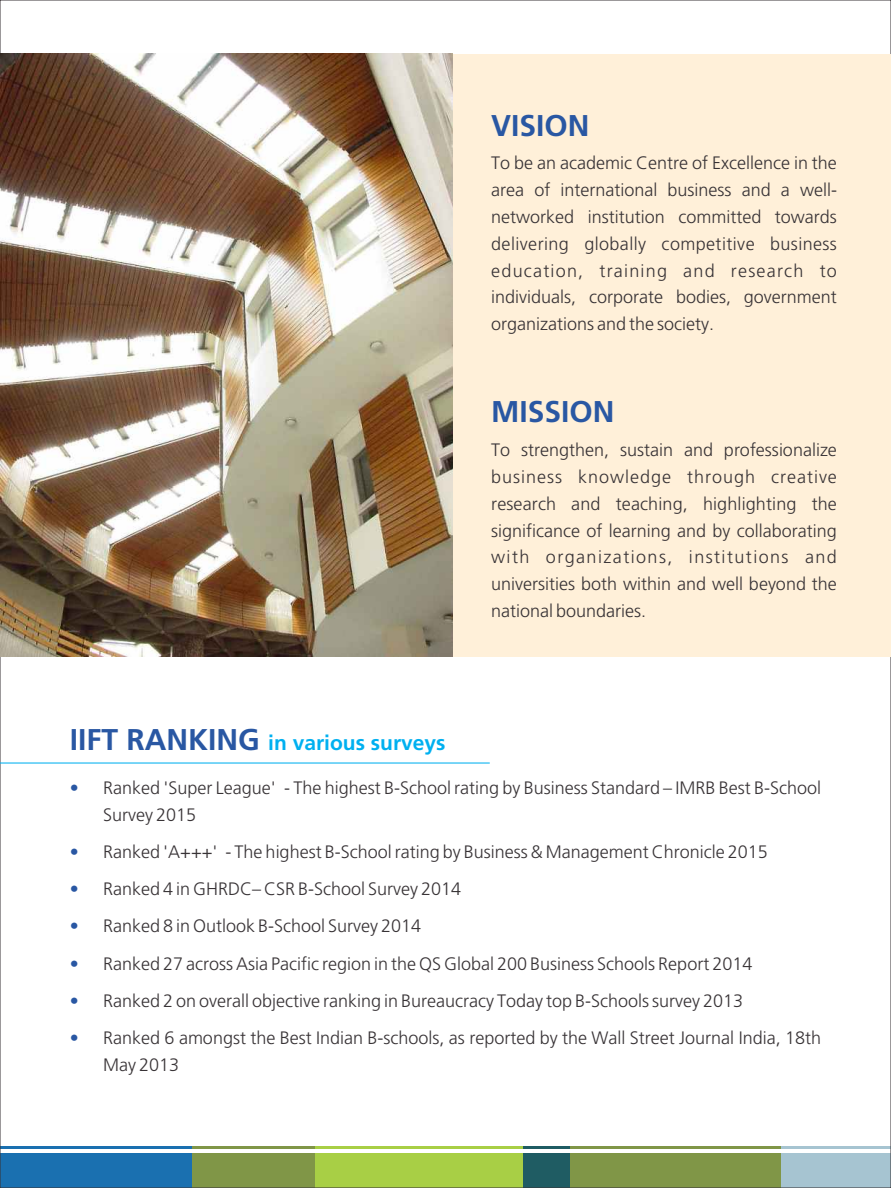
<style>
.page{position:relative;width:891px;height:1188px;background:#fff}
.page>*{position:absolute;margin:0;border:0;box-sizing:border-box;transform-origin:0 0}
.t1{font:700 30px "Frutiger";color:#2957a3}
.t2{font:700 21px "Frutiger CE";color:#00b0f0}
.t3{font:300 18px/26.8px "Frutiger CE";color:#383336;text-align:justify}
.t4{font:300 18px/37.2px "Frutiger CE";color:#2957a3;text-align:justify}
.s1{font-size:30px;color:#2957a3}
.s2{color:#2957a3}
</style>
<div class="page">
<div style="left:0;top:1154px;width:192px;height:34px;background:#1a70b0"></div>
<hr style="left:0;top:1146px;width:192px;height:3px;background:#1a70b0">
<div style="left:192px;top:1154px;width:123px;height:34px;background:#809647"></div>
<hr style="left:192px;top:1146px;width:123px;height:3px;background:#809647">
<div style="left:315px;top:1154px;width:208px;height:34px;background:#a8cf45"></div>
<hr style="left:315px;top:1146px;width:208px;height:3px;background:#a8cf45">
<div style="left:523px;top:1154px;width:47px;height:34px;background:#1f5c63"></div>
<hr style="left:523px;top:1146px;width:47px;height:3px;background:#1f5c63">
<div style="left:570px;top:1154px;width:211px;height:34px;background:#809647"></div>
<hr style="left:570px;top:1146px;width:211px;height:3px;background:#809647">
<div style="left:781px;top:1154px;width:110px;height:34px;background:#a6c4d1"></div>
<hr style="left:781px;top:1146px;width:110px;height:3px;background:#a6c4d1">
<div style="left:0;top:54px;width:891px;height:603px;background:#fff0d9"></div>
<img style="left:0;top:54px;width:452px;height:603px">
<hr style="left:0;top:762px;width:490px;height:2px;background:#00b0f0">
<h1 class="t1" style="left:491px;top:113px;width:100px">VISION</h1>
<p class="t3" style="left:491px;top:151px;width:347px">To be an academic Centre of Excellence in the area of international business and a well&shy;networked institution committed towards delivering globally competitive business education, training and research to individuals, corporate bodies, government organizations and the society.</p>
<p class="t2" style="left:70px;top:735px;width:377px"><span class="s1">IIFT RANKING</span> in various surveys</p>
<h1 class="t1" style="left:491px;top:399px;width:125px">MISSION</h1>
<p class="t3" style="left:491px;top:438px;width:347px">To strengthen, sustain and professionalize business knowledge through creative research and teaching, highlighting the significance of learning and by collaborating with organizations, institutions and universities both within and well beyond the national boundaries.</p>
<p class="t3" style="left:103px;top:776px;width:719px;text-indent:-33px"><span class="s2">•</span> Ranked 'Super League' - The highest B-School rating by Business Standard – IMRB Best B-School<br>Survey 2015</p>
<p class="t3" style="left:103px;top:835px;width:719px;line-height:37.2px;text-align:left">Ranked 'A+++' - The highest B-School rating by Business &amp; Management Chronicle 2015<br>Ranked 4 in GHRDC– CSR B-School Survey 2014<br>Ranked 8 in Outlook B-School Survey 2014<br>Ranked 27 across Asia Pacific region in the QS Global 200 Business Schools Report 2014<br>Ranked 2 on overall objective ranking in Bureaucracy Today top B-Schools survey 2013<br>Ranked 6 amongst the Best Indian B-schools, as reported by the Wall Street Journal India, 18th</p>
<p class="t3" style="left:103px;top:1052px;width:78px">May 2013</p>
<p class="t4" style="left:70px;top:835px;width:10px">• • • • • •</p>
</div>
